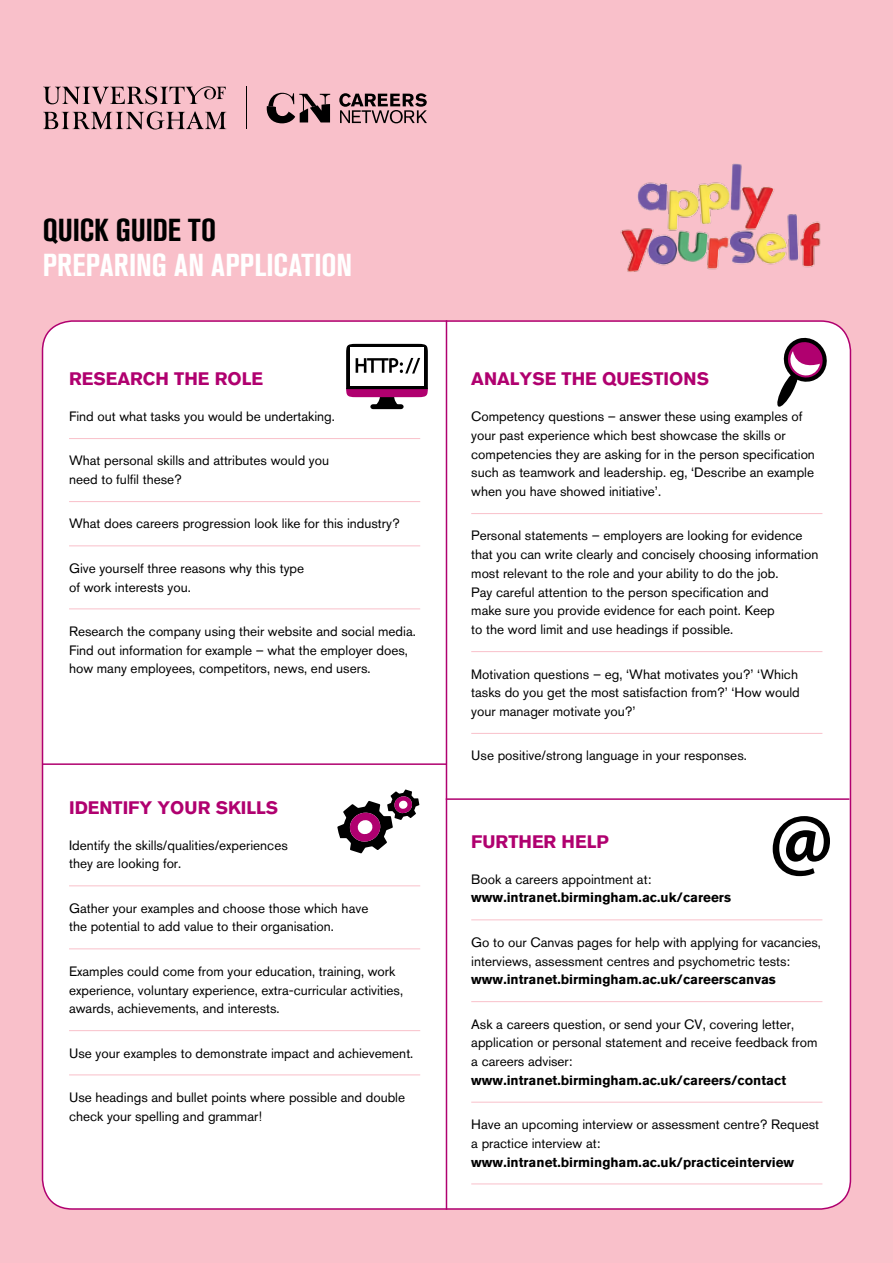
<style>
.page{position:relative;width:893px;height:1263px;background:#f9c0ca}
.page>*{position:absolute;margin:0;border:0;box-sizing:border-box;transform-origin:0 0}
.t1{font:700 condensed 31.5px "Akzidenz Grotesk BQ";color:#fff}
.t2{font:700 condensed 31.5px "Akzidenz Grotesk BQ";letter-spacing:-.005em;color:#000}
.t3{font:700 18px "Akzidenz Grotesk BQ";color:#b0006f}
.t4{font:13.5px/18.8px "Akzidenz Grotesk BQ";color:#000}
.t5{font:700 13.5px "Akzidenz Grotesk BQ";color:#000}
</style>
<div class="page">
<img style="left:620px;top:163px;width:201px;height:109px">
<div style="left:43px;top:321px;width:807px;height:888px;background:#fff;border-radius:30px"></div>
<hr style="left:446px;top:320px;width:1px;height:890px;background:#b0006f">
<svg style="left:43px;top:86px;width:183px;height:18px"></svg>
<svg style="left:43px;top:111px;width:183px;height:19px"></svg>
<hr style="left:246px;top:87px;width:1px;height:42px;background:#000">
<svg style="left:267px;top:93px;width:63px;height:30px"></svg>
<svg style="left:339px;top:93px;width:88px;height:30px"></svg>
<hr style="left:69px;top:438px;width:351px;height:1px;background:#f9c0ca">
<hr style="left:69px;top:501px;width:351px;height:1px;background:#f9c0ca">
<hr style="left:69px;top:545px;width:351px;height:1px;background:#f9c0ca">
<hr style="left:69px;top:608px;width:351px;height:1px;background:#f9c0ca">
<hr style="left:69px;top:885px;width:351px;height:1px;background:#f9c0ca">
<hr style="left:69px;top:948px;width:351px;height:1px;background:#f9c0ca">
<hr style="left:69px;top:1030px;width:351px;height:1px;background:#f9c0ca">
<hr style="left:69px;top:1074px;width:351px;height:1px;background:#f9c0ca">
<hr style="left:471px;top:919px;width:351px;height:1px;background:#f9c0ca">
<hr style="left:471px;top:1001px;width:351px;height:1px;background:#f9c0ca">
<hr style="left:471px;top:1102px;width:351px;height:1px;background:#f9c0ca">
<hr style="left:471px;top:1183px;width:351px;height:1px;background:#f9c0ca">
<hr style="left:471px;top:513px;width:351px;height:1px;background:#f9c0ca">
<hr style="left:471px;top:651px;width:351px;height:1px;background:#f9c0ca">
<hr style="left:471px;top:733px;width:351px;height:1px;background:#f9c0ca">
<hr style="left:43px;top:763px;width:403px;height:2px;background:#b0006f">
<hr style="left:446px;top:798px;width:403px;height:2px;background:#b0006f">
<div style="left:370px;top:404px;width:34px;height:5px;background:#000;border-radius:3px"></div>
<svg style="left:346px;top:344px;width:82px;height:62px"></svg>
<svg style="left:777px;top:337px;width:50px;height:70px"></svg>
<svg style="left:337px;top:789px;width:82px;height:65px"></svg>
<svg style="left:773px;top:816px;width:57px;height:60px"></svg>
<h1 class="t2" style="left:43px;top:212px;width:175px">QUICK GUIDE TO</h1>
<h1 class="t1" style="left:43px;top:247px;width:311px">PREPARING AN APPLICATION</h1>
<h2 class="t3" style="left:69px;top:368px;width:196px">RESEARCH THE ROLE</h2>
<p class="t4" style="left:69px;top:407px;width:267px">Find out what tasks you would be undertaking.</p>
<p class="t4" style="left:69px;top:451px;width:262px">What personal skills and attributes would you need to fulfil these?</p>
<p class="t4" style="left:69px;top:514px;width:332px">What does careers progression look like for this industry?</p>
<p class="t4" style="left:69px;top:559px;width:237px">Give yourself three reasons why this type of work interests you.</p>
<p class="t4" style="left:69px;top:622px;width:348px">Research the company using their website and social media.<br>Find out information for example – what the employer does, how many employees, competitors, news, end users.</p>
<h2 class="t3" style="left:69px;top:797px;width:211px">IDENTIFY YOUR SKILLS</h2>
<p class="t4" style="left:69px;top:835px;width:220px">Identify the skills/qualities/experiences they are looking for.</p>
<p class="t4" style="left:69px;top:898px;width:301px">Gather your examples and choose those which have the potential to add value to their organisation.</p>
<p class="t4" style="left:69px;top:961px;width:336px">Examples could come from your education, training, work experience, voluntary experience, extra-curricular activities, awards, achievements, and interests.</p>
<p class="t4" style="left:69px;top:1043px;width:346px">Use your examples to demonstrate impact and achievement.</p>
<p class="t4" style="left:69px;top:1088px;width:338px">Use headings and bullet points where possible and double check your spelling and grammar!</p>
<h2 class="t3" style="left:471px;top:368px;width:239px">ANALYSE THE QUESTIONS</h2>
<p class="t4" style="left:471px;top:407px;width:345px">Competency questions – answer these using examples of your past experience which best showcase the skills or competencies they are asking for in the person specification such as teamwork and leadership. eg, ‘Describe an example when you have showed initiative’.</p>
<p class="t4" style="left:471px;top:526px;width:349px">Personal statements – employers are looking for evidence that you can write clearly and concisely choosing information most relevant to the role and your ability to do the job.<br>Pay careful attention to the person specification and<br>make sure you provide evidence for each point. Keep<br>to the word limit and use headings if possible.</p>
<p class="t4" style="left:471px;top:664px;width:330px">Motivation questions – eg, ‘What motivates you?’ ‘Which tasks do you get the most satisfaction from?’ ‘How would your manager motivate you?’</p>
<p class="t4" style="left:471px;top:746px;width:277px">Use positive/strong language in your responses.</p>
<h2 class="t3" style="left:471px;top:831px;width:139px">FURTHER HELP</h2>
<p class="t4" style="left:471px;top:869px;width:182px">Book a careers appointment at:</p>
<p class="t5" style="left:471px;top:890px;width:261px">www.intranet.birmingham.ac.uk/careers</p>
<p class="t4" style="left:471px;top:932px;width:351px">Go to our Canvas pages for help with applying for vacancies, interviews, assessment centres and psychometric tests:</p>
<p class="t5" style="left:471px;top:972px;width:306px">www.intranet.birmingham.ac.uk/careerscanvas</p>
<p class="t4" style="left:471px;top:1014px;width:348px">Ask a careers question, or send your CV, covering letter, application or personal statement and receive feedback from a careers adviser:</p>
<p class="t5" style="left:471px;top:1072px;width:316px">www.intranet.birmingham.ac.uk/careers/contact</p>
<p class="t4" style="left:471px;top:1115px;width:349px">Have an upcoming interview or assessment centre? Request a practice interview at:</p>
<p class="t5" style="left:471px;top:1154px;width:325px">www.intranet.birmingham.ac.uk/practiceinterview</p>
</div>
